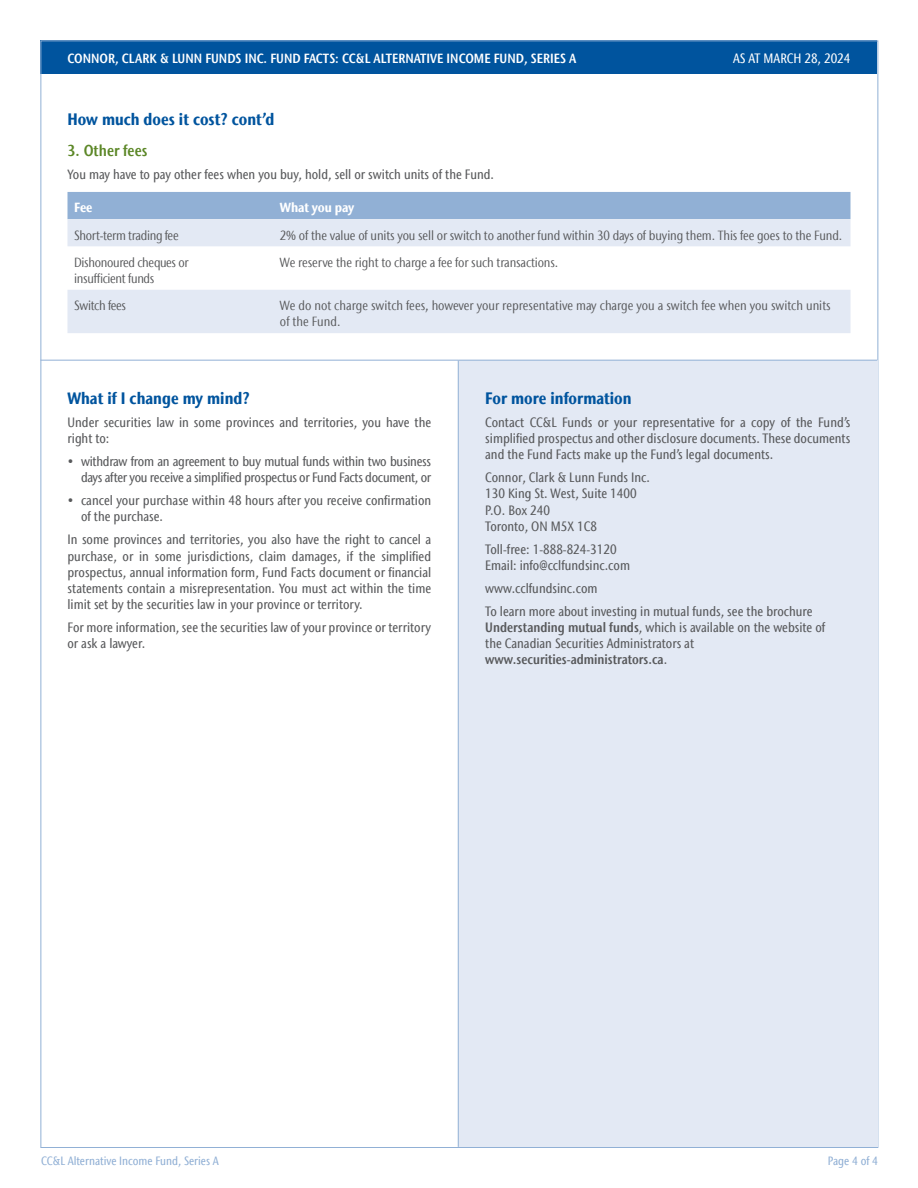
<style>
.page{position:relative;width:918px;height:1188px;background:#fff}
.page>*{position:absolute;margin:0;border:0;box-sizing:border-box;transform-origin:0 0}
.t1{font:700 condensed 16.5px "Stone Sans IIITC Com";color:#00549e}
.t2{font:600 condensed 15.75px "Stone Sans IIITC Com";color:#5c8727}
.t3{font:500 condensed 13.5px/16.2px "Stone Sans IIITC Com";color:#58595b}
.t4{font:500 condensed 13.5px/16.2px "Stone Sans IIITC Com";letter-spacing:-.02em;color:#58595b;text-align:right}
.t5{font:500 condensed 13.5px "Stone Sans IIITC Com";color:#fff}
.t6{font:condensed 13.2px/16.2px "Stone Sans IIITC Com";letter-spacing:-.01em;color:#58595b}
.t7{font:600 condensed 13.2px "Stone Sans IIITC Com";color:#fff}
.t8{font:700 condensed 13.2px "Stone Sans IIITC Com";letter-spacing:-.01em;color:#fff}
.t9{font:500 condensed 12px "Stone Sans IIITC Com";color:#91b0d5}
.s1{font-weight:600}
</style>
<div class="page">
<div style="left:40px;top:40px;width:838px;height:34px;background:#00549e"></div>
<div style="left:458px;top:360px;width:419px;height:787px;background:#e3e9f4"></div>
<hr style="left:40px;top:360px;width:418px;height:1px;background:#91b0d5">
<hr style="left:458px;top:361px;width:1px;height:786px;background:#91b0d5">
<hr style="left:458px;top:360px;width:419px;height:1px;background:#91b0d5">
<div style="left:68px;top:192px;width:782px;height:27px;background:#91b0d5"></div>
<svg style="left:68px;top:219px;width:782px;height:114px;fill:#e3e9f4"></svg>
<p class="t7" style="left:68px;top:50px;width:510px">CONNOR, CLARK &amp; LUNN FUNDS INC. FUND FACTS: CC&amp;L ALTERNATIVE INCOME FUND, SERIES A</p>
<p class="t5" style="left:733px;top:50px;width:119px">AS AT MARCH 28, 2024</p>
<p class="t1" style="left:68px;top:108px;width:208px">How much does it cost? cont’d</p>
<p class="t2" style="left:68px;top:141px;width:82px">3. Other fees</p>
<p class="t3" style="left:68px;top:166px;width:428px">You may have to pay other fees when you buy, hold, sell or switch units of the Fund.</p>
<p class="t8" style="left:74px;top:199px;width:20px">Fee</p>
<p class="t8" style="left:280px;top:199px;width:76px">What you pay</p>
<p class="t6" style="left:74px;top:227px;width:106px">Short-term trading fee</p>
<p class="t6" style="left:280px;top:227px;width:564px">2% of the value of units you sell or switch to another fund within 30 days of buying them. This fee goes to the Fund.</p>
<p class="t6" style="left:74px;top:254px;width:116px">Dishonoured cheques or insufficient funds</p>
<p class="t6" style="left:280px;top:254px;width:280px">We reserve the right to charge a fee for such transactions.</p>
<p class="t6" style="left:74px;top:297px;width:53px">Switch fees</p>
<p class="t6" style="left:280px;top:297px;width:552px">We do not charge switch fees, however your representative may charge you a switch fee when you switch units of the Fund.</p>
<p class="t1" style="left:68px;top:388px;width:184px">What if I change my mind?</p>
<p class="t3" style="left:68px;top:414px;width:365px">Under securities law in some provinces and territories, you have the right to:</p>
<p class="t4" style="left:68px;top:453px;width:365px">• withdraw from an agreement to buy mutual funds within two business days after you receive a simplified prospectus or Fund Facts document, or</p>
<p class="t3" style="left:81px;top:492px;width:352px;text-indent:-14px">• cancel your purchase within 48 hours after you receive confirmation of the purchase.</p>
<p class="t3" style="left:68px;top:531px;width:365px;text-align:justify">In some provinces and territories, you also have the right to cancel a purchase, or in some jurisdictions, claim damages, if the simplified prospectus, annual information form, Fund Facts document or financial statements contain a misrepresentation. You must act within the time limit set by the securities law in your province or territory.</p>
<p class="t3" style="left:68px;top:619px;width:365px">For more information, see the securities law of your province or territory or ask a lawyer.</p>
<p class="t1" style="left:485px;top:388px;width:148px">For more information</p>
<p class="t3" style="left:485px;top:414px;width:367px;text-align:justify">Contact CC&amp;L Funds or your representative for a copy of the Fund’s simplified prospectus and other disclosure documents. These documents and the Fund Facts make up the Fund’s legal documents.</p>
<p class="t3" style="left:485px;top:469px;width:166px">Connor, Clark &amp; Lunn Funds Inc.<br>130 King St. West, Suite 1400<br>P.O. Box 240<br>Toronto, ON M5X 1C8</p>
<p class="t3" style="left:485px;top:541px;width:146px">Toll-free: 1-888-824-3120<br>Email: info@cclfundsinc.com</p>
<p class="t3" style="left:485px;top:577px;width:329px;line-height:23px">www.cclfundsinc.com<br>To learn more about investing in mutual funds, see the brochure</p>
<p class="t3" style="left:485px;top:619px;width:342px"><span class="s1">Understanding mutual funds</span>, which is available on the website of the Canadian Securities Administrators at <span class="s1">www.securities-administrators.ca</span>.</p>
<p class="t9" style="left:41px;top:1153px;width:179px">CC&amp;L Alternative Income Fund, Series A</p>
<p class="t9" style="left:828px;top:1153px;width:52px">Page 4 of 4</p>
</div>
